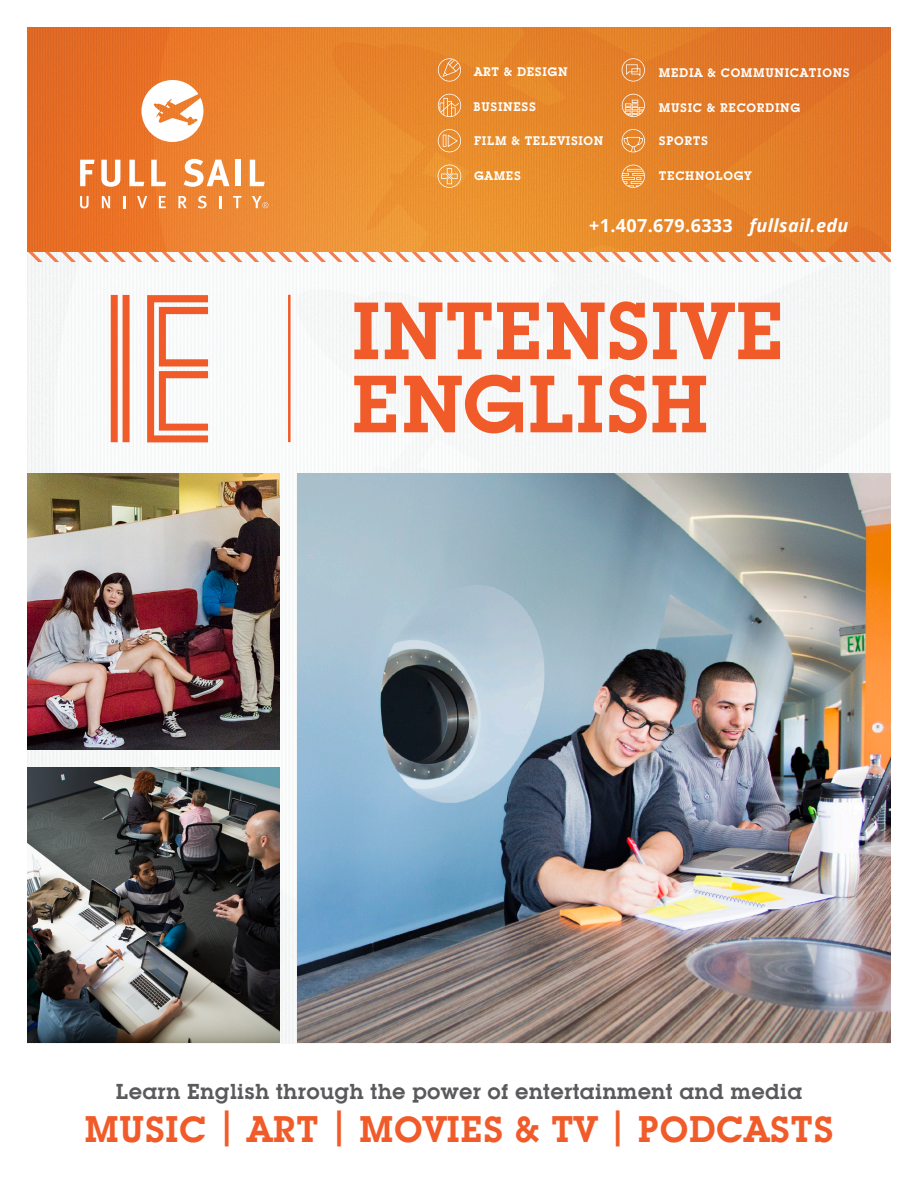
<style>
.page{position:relative;width:918px;height:1188px;background:#fff}
.page>*{position:absolute;margin:0;border:0;box-sizing:border-box;transform-origin:0 0}
.Ostrich_Headline{font:700 199.8px "Ostrich Sans";color:#f15b2a}
.t1{font:600 79.5px/73.2px "Lubalin Graph IT Cby BT";color:#f15b2a}
.t2{font:600 36px "Lubalin Graph IT Cby BT";letter-spacing:.01em;color:#f15b2a}
.Lubalin_Headline{font:600 21px "Lubalin Graph IT Cby BT";letter-spacing:.01em;color:#5a5a5d}
.t3{font:700 18px "Open Sans";letter-spacing:.02em;color:#fff}
.t4{font:italic 700 18px "Open Sans";letter-spacing:.02em;color:#fff}
.t5{font:600 12.15px "Lubalin Graph IT Cby BT";letter-spacing:.05em;color:#fff}
</style>
<div class="page">
<img style="left:27px;top:262px;width:864px;height:781px">
<svg style="left:27px;top:251px;width:864px;height:11px"></svg>
<img style="left:27px;top:27px;width:864px;height:224px">
<svg style="left:80px;top:196px;width:9px;height:12px"></svg>
<svg style="left:102px;top:196px;width:8px;height:12px"></svg>
<svg style="left:123px;top:196px;width:3px;height:12px"></svg>
<svg style="left:137px;top:196px;width:10px;height:12px"></svg>
<svg style="left:159px;top:196px;width:7px;height:12px"></svg>
<svg style="left:178px;top:196px;width:9px;height:12px"></svg>
<svg style="left:198px;top:196px;width:9px;height:12px"></svg>
<svg style="left:219px;top:196px;width:2px;height:12px"></svg>
<svg style="left:233px;top:196px;width:9px;height:12px"></svg>
<svg style="left:80px;top:160px;width:15px;height:26px"></svg>
<svg style="left:101px;top:160px;width:19px;height:27px"></svg>
<svg style="left:129px;top:160px;width:15px;height:26px"></svg>
<svg style="left:151px;top:160px;width:15px;height:26px"></svg>
<svg style="left:184px;top:159px;width:46px;height:28px"></svg>
<div style="left:235px;top:160px;width:6px;height:26px;background:#fff"></div>
<svg style="left:250px;top:160px;width:15px;height:26px"></svg>
<svg style="left:142px;top:80px;width:61px;height:62px"></svg>
<svg style="left:252px;top:196px;width:16px;height:12px"></svg>
<svg style="left:438px;top:58px;width:23px;height:24px"></svg>
<svg style="left:438px;top:129px;width:23px;height:23px"></svg>
<svg style="left:438px;top:165px;width:23px;height:23px"></svg>
<svg style="left:622px;top:94px;width:23px;height:23px"></svg>
<svg style="left:622px;top:165px;width:23px;height:23px"></svg>
<svg style="left:622px;top:58px;width:23px;height:24px"></svg>
<svg style="left:438px;top:94px;width:23px;height:23px"></svg>
<svg style="left:622px;top:129px;width:23px;height:23px"></svg>
<img style="left:297px;top:474px;width:594px;height:568px">
<img style="left:27px;top:767px;width:253px;height:275px">
<img style="left:27px;top:474px;width:253px;height:275px">
<hr style="left:288px;top:295px;width:3px;height:147px;background:#f15b2a">
<p class="t5" style="left:474px;top:64px;width:95px">ART &amp; DESIGN</p>
<p class="t5" style="left:659px;top:65px;width:192px">MEDIA &amp; COMMUNICATIONS</p>
<p class="t5" style="left:659px;top:100px;width:143px">MUSIC &amp; RECORDING</p>
<p class="t5" style="left:659px;top:134px;width:51px">SPORTS</p>
<p class="t5" style="left:659px;top:168px;width:94px">TECHNOLOGY</p>
<p class="t5" style="left:474px;top:99px;width:64px">BUSINESS</p>
<p class="t5" style="left:474px;top:134px;width:131px">FILM &amp; TELEVISION</p>
<p class="t5" style="left:474px;top:168px;width:48px">GAMES</p>
<p class="t3" style="left:589px;top:213px;width:145px">+1.407.679.6333</p>
<p class="t4" style="left:750px;top:213px;width:100px">fullsail.edu</p>
<p class="Ostrich_Headline" style="left:105px;top:295px;width:118px">IE</p>
<p class="t1" style="left:351px;top:294px;width:435px">INTENSIVE<br>ENGLISH</p>
<p class="Lubalin_Headline" style="left:116px;top:1079px;width:688px">Learn English through the power of entertainment and media</p>
<p class="t2" style="left:84px;top:1107px;width:751px">MUSIC | ART | MOVIES &amp; TV | PODCASTS</p>
</div>
